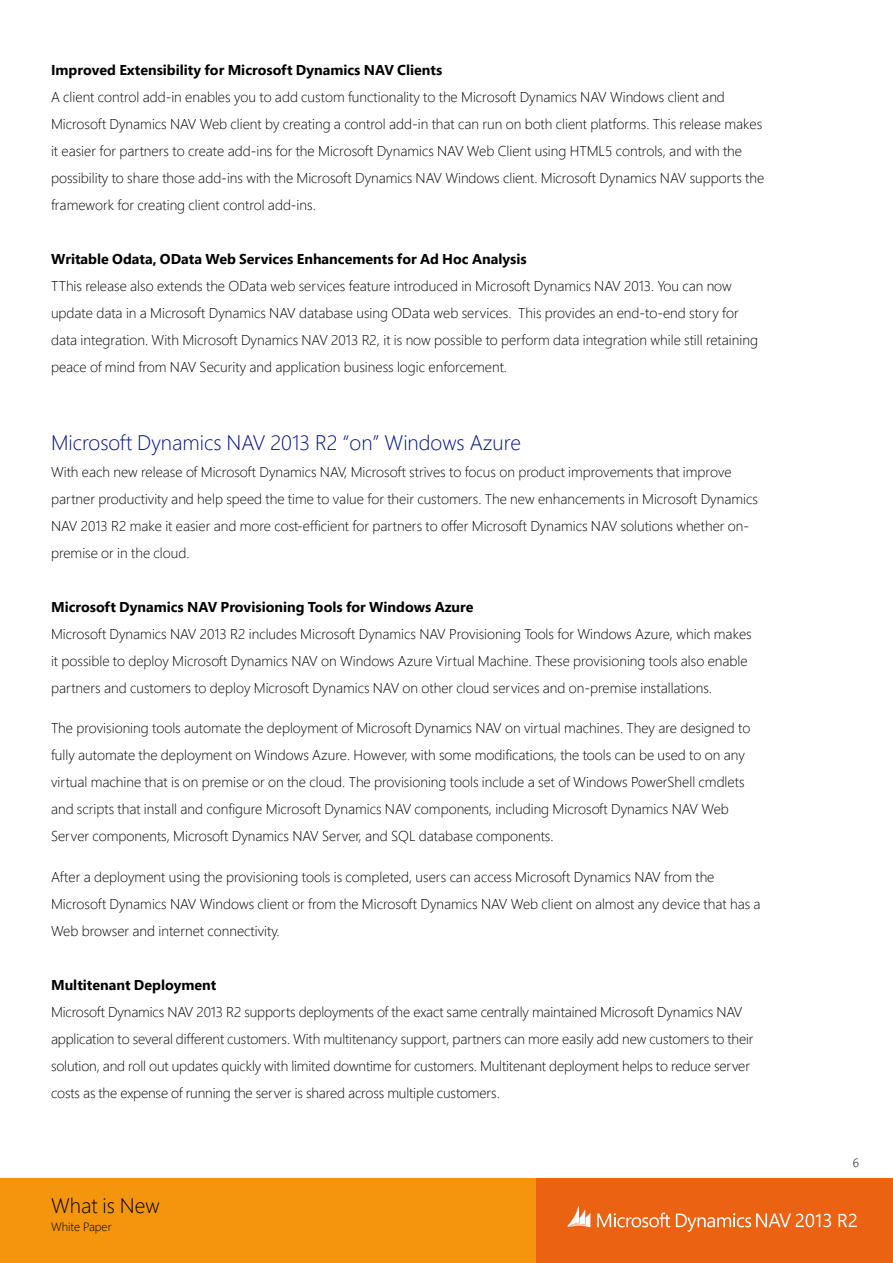
<style>
.page{position:relative;width:893px;height:1263px;background:#fff}
.page>*{position:absolute;margin:0;border:0;box-sizing:border-box;transform-origin:0 0}
.t1{font:300 21px "Segoe Pro";color:#00117d}
.t2{font:300 21px "Segoe Pro";color:#000}
.t3{font:300 14.25px/27px "Segoe Pro";color:#000}
.t4{font:700 14.25px "Segoe Pro";color:#000}
.t5{font:300 12px "Segoe Pro";color:#000}
</style>
<div class="page">
<div style="left:0;top:1178px;width:536px;height:85px;background:#f3960d"></div>
<div style="left:536px;top:1178px;width:357px;height:85px;background:#eb6212"></div>
<svg style="left:597px;top:1212px;width:73px;height:15px"></svg>
<svg style="left:568px;top:1206px;width:22px;height:21px"></svg>
<svg style="left:676px;top:1213px;width:155px;height:19px"></svg>
<svg style="left:839px;top:1213px;width:18px;height:14px"></svg>
<p class="t4" style="left:51px;top:59px;width:393px">Improved Extensibility for Microsoft Dynamics NAV Clients</p>
<p class="t3" style="left:51px;top:83px;width:715px">A client control add-in enables you to add custom functionality to the Microsoft Dynamics NAV Windows client and Microsoft Dynamics NAV Web client by creating a control add-in that can run on both client platforms. This release makes it easier for partners to create add-ins for the Microsoft Dynamics NAV Web Client using HTML5 controls, and with the possibility to share those add-ins with the Microsoft Dynamics NAV Windows client. Microsoft Dynamics NAV supports the framework for creating client control add-ins.</p>
<p class="t4" style="left:51px;top:248px;width:477px">Writable Odata, OData Web Services Enhancements for Ad Hoc Analysis</p>
<p class="t3" style="left:51px;top:272px;width:708px">TThis release also extends the OData web services feature introduced in Microsoft Dynamics NAV 2013. You can now update data in a Microsoft Dynamics NAV database using OData web services. This provides an end-to-end story for data integration. With Microsoft Dynamics NAV 2013 R2, it is now possible to perform data integration while still retaining peace of mind from NAV Security and application business logic enforcement.</p>
<h1 class="t1" style="left:51px;top:428px;width:471px">Microsoft Dynamics NAV 2013 R2 “on” Windows Azure</h1>
<p class="t3" style="left:51px;top:458px;width:708px">With each new release of Microsoft Dynamics NAV, Microsoft strives to focus on product improvements that improve partner productivity and help speed the time to value for their customers. The new enhancements in Microsoft Dynamics NAV 2013 R2 make it easier and more cost-efficient for partners to offer Microsoft Dynamics NAV solutions whether on&shy;premise or in the cloud.</p>
<p class="t4" style="left:51px;top:596px;width:424px">Microsoft Dynamics NAV Provisioning Tools for Windows Azure</p>
<p class="t3" style="left:51px;top:620px;width:702px">Microsoft Dynamics NAV 2013 R2 includes Microsoft Dynamics NAV Provisioning Tools for Windows Azure, which makes it possible to deploy Microsoft Dynamics NAV on Windows Azure Virtual Machine. These provisioning tools also enable partners and customers to deploy Microsoft Dynamics NAV on other cloud services and on-premise installations.</p>
<p class="t3" style="left:51px;top:714px;width:701px">The provisioning tools automate the deployment of Microsoft Dynamics NAV on virtual machines. They are designed to fully automate the deployment on Windows Azure. However, with some modifications, the tools can be used to on any virtual machine that is on premise or on the cloud. The provisioning tools include a set of Windows PowerShell cmdlets and scripts that install and configure Microsoft Dynamics NAV components, including Microsoft Dynamics NAV Web Server components, Microsoft Dynamics NAV Server, and SQL database components.</p>
<p class="t3" style="left:51px;top:863px;width:711px">After a deployment using the provisioning tools is completed, users can access Microsoft Dynamics NAV from the<br>Microsoft Dynamics NAV Windows client or from the Microsoft Dynamics NAV Web client on almost any device that has a<br>Web browser and internet connectivity.</p>
<p class="t4" style="left:51px;top:974px;width:167px">Multitenant Deployment</p>
<p class="t3" style="left:51px;top:998px;width:704px">Microsoft Dynamics NAV 2013 R2 supports deployments of the exact same centrally maintained Microsoft Dynamics NAV application to several different customers. With multitenancy support, partners can more easily add new customers to their solution, and roll out updates quickly with limited downtime for customers. Multitenant deployment helps to reduce server costs as the expense of running the server is shared across multiple customers.</p>
<h1 class="t2" style="left:51px;top:1191px;width:110px">What is New</h1>
<p class="t5" style="left:51px;top:1218px;width:62px">White Paper</p>
<p class="t5" style="left:853px;top:1154px;width:8px">6</p>
</div>
